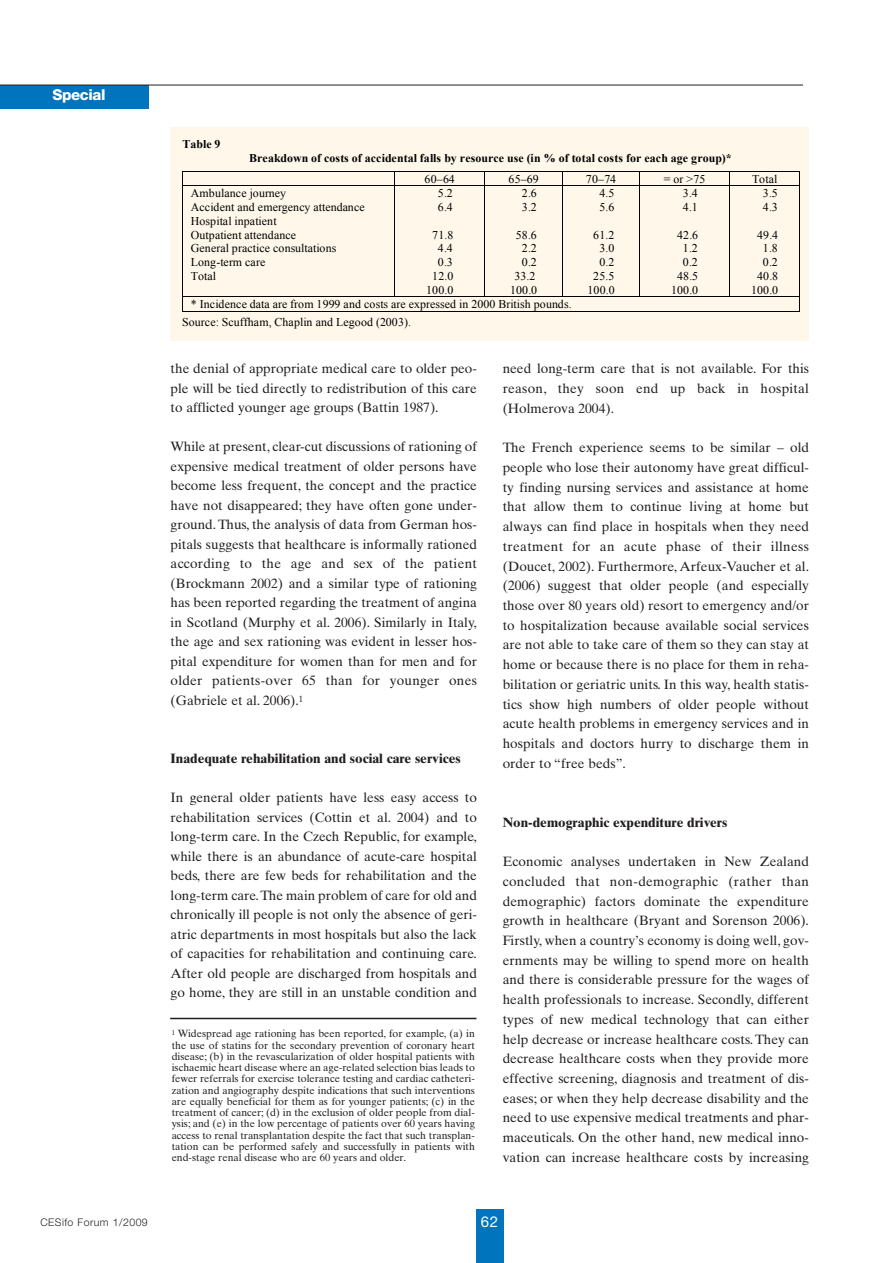
<style>
.page{position:relative;width:893px;height:1263px;background:#fff}
.page>*{position:absolute;margin:0;border:0;box-sizing:border-box;transform-origin:0 0}
.t1{font:800 15px "Helvetica Neue LT Std";letter-spacing:-.025em;color:#fff}
.t2{font:15px "Helvetica Neue LT Std";color:#fff}
.t3{font:13.5px/19.6px "Times Ten";letter-spacing:.005em;color:#231f20;text-align:justify}
.t4{font:700 13.5px "Times Ten";color:#231f20}
.t5{font:11.85px/13.8px "Times New Roman";letter-spacing:.01em;color:#000}
.t6{font:700 11.85px "Times New Roman";letter-spacing:.015em;color:#000}
.t7{font:10.5px/11.2px "Times Ten";color:#231f20;text-align:justify}
.t8{font:300 10.5px "Helvetica Neue LT Std";letter-spacing:.045em;color:#231f20}
</style>
<div class="page">
<div style="left:476px;top:1209px;width:28px;height:54px;background:#0074bc"></div>
<div style="left:0;top:85px;width:149px;height:23px;background:#0074bc"></div>
<hr style="left:0;top:85px;width:803px;height:1px;background:#231f20">
<div style="left:170px;top:128px;width:638px;height:213px;background:#fef7ea"></div>
<hr style="left:182px;top:171px;width:618px;height:1px;background:#000">
<svg style="left:182px;top:172px;width:1px;height:13px"></svg>
<svg style="left:394px;top:172px;width:1px;height:13px"></svg>
<svg style="left:484px;top:172px;width:1px;height:13px"></svg>
<svg style="left:562px;top:172px;width:1px;height:13px"></svg>
<svg style="left:639px;top:172px;width:1px;height:13px"></svg>
<svg style="left:729px;top:172px;width:1px;height:13px"></svg>
<svg style="left:799px;top:172px;width:1px;height:13px"></svg>
<hr style="left:182px;top:185px;width:618px;height:1px;background:#000">
<hr style="left:182px;top:186px;width:1px;height:110px;background:#000">
<hr style="left:394px;top:186px;width:1px;height:110px;background:#000">
<hr style="left:484px;top:186px;width:1px;height:110px;background:#000">
<hr style="left:562px;top:186px;width:1px;height:110px;background:#000">
<hr style="left:639px;top:186px;width:1px;height:110px;background:#000">
<hr style="left:729px;top:186px;width:1px;height:110px;background:#000">
<hr style="left:799px;top:186px;width:1px;height:110px;background:#000">
<hr style="left:182px;top:296px;width:618px;height:1px;background:#000">
<svg style="left:182px;top:297px;width:1px;height:14px"></svg>
<hr style="left:182px;top:311px;width:617px;height:1px;background:#000">
<svg style="left:799px;top:297px;width:1px;height:15px"></svg>
<hr style="left:170px;top:1018px;width:306px;height:1px;background:#231f20">
<p class="t1" style="left:52px;top:89px;width:55px">Special</p>
<p class="t6" style="left:182px;top:138px;width:39px">Table 9</p>
<p class="t6" style="left:249px;top:151px;width:484px">Breakdown of costs of accidental falls by resource use (in % of total costs for each age group)*</p>
<p class="t5" style="left:424px;top:172px;width:32px">60–64</p>
<p class="t5" style="left:508px;top:172px;width:32px">65–69</p>
<p class="t5" style="left:586px;top:172px;width:32px">70–74</p>
<p class="t5" style="left:663px;top:172px;width:43px">= or &gt;75</p>
<p class="t5" style="left:752px;top:172px;width:27px">Total</p>
<p class="t5" style="left:191px;top:186px;width:175px">Ambulance journey<br>Accident and emergency attendance<br>Hospital inpatient<br>Outpatient attendance<br>General practice consultations<br>Long-term care<br>Total</p>
<p class="t5" style="left:438px;top:186px;width:16px">5.2<br>6.4</p>
<p class="t5" style="left:762px;top:186px;width:16px">3.5<br>4.3</p>
<p class="t5" style="left:751px;top:228px;width:29px;text-align:right">49.4<br>1.8<br>0.2<br>40.8<br>100.0</p>
<p class="t5" style="left:683px;top:186px;width:16px">3.4<br>4.1</p>
<p class="t5" style="left:671px;top:228px;width:29px;text-align:right">42.6<br>1.2<br>0.2<br>48.5<br>100.0</p>
<p class="t5" style="left:599px;top:186px;width:16px">4.5<br>5.6</p>
<p class="t5" style="left:587px;top:228px;width:29px;text-align:right">61.2<br>3.0<br>0.2<br>25.5<br>100.0</p>
<p class="t5" style="left:522px;top:186px;width:16px">2.6<br>3.2</p>
<p class="t5" style="left:510px;top:228px;width:29px;text-align:right">58.6<br>2.2<br>0.2<br>33.2<br>100.0</p>
<p class="t5" style="left:426px;top:228px;width:29px;text-align:right">71.8<br>4.4<br>0.3<br>12.0<br>100.0</p>
<p class="t5" style="left:182px;top:296px;width:391px;line-height:17.2px;text-indent:9px">* Incidence data are from 1999 and costs are expressed in 2000 British pounds.<br>Source: Scuffham, Chaplin and Legood (2003).</p>
<p class="t3" style="left:171px;top:360px;width:308px">the denial of appropriate medical care to older peo&shy;ple will be tied directly to redistribution of this care to afflicted younger age groups (Battin 1987).</p>
<p class="t3" style="left:171px;top:438px;width:308px">While at present, clear-cut discussions of rationing of expensive medical treatment of older persons have become less frequent, the concept and the practice have not disappeared; they have often gone under&shy;ground. Thus, the analysis of data from German hos&shy;pitals suggests that healthcare is informally rationed according to the age and sex of the patient (Brockmann 2002) and a similar type of rationing has been reported regarding the treatment of angina in Scotland (Murphy et al. 2006). Similarly in Italy, the age and sex rationing was evident in lesser hos&shy;pital expenditure for women than for men and for older patients-over 65 than for younger ones (Gabriele et al. 2006).<sup>1</sup></p>
<p class="t4" style="left:171px;top:754px;width:291px">Inadequate rehabilitation and social care services</p>
<p class="t3" style="left:171px;top:789px;width:308px">In general older patients have less easy access to rehabilitation services (Cottin et al. 2004) and to long-term care. In the Czech Republic, for example, while there is an abundance of acute-care hospital beds, there are few beds for rehabilitation and the long-term care.The main problem of care for old and chronically ill people is not only the absence of geri&shy;atric departments in most hospitals but also the lack of capacities for rehabilitation and continuing care.<br>After old people are discharged from hospitals and go home, they are still in an unstable condition and</p>
<p class="t7" style="left:172px;top:1029px;width:305px"><sup>1</sup> Widespread age rationing has been reported, for example, (a) in the use of statins for the secondary prevention of coronary heart disease; (b) in the revascularization of older hospital patients with ischaemic heart disease where an age-related selection bias leads to fewer referrals for exercise tolerance testing and cardiac catheteri&shy;zation and angiography despite indications that such interventions are equally beneficial for them as for younger patients; (c) in the treatment of cancer; (d) in the exclusion of older people from dial&shy;ysis; and (e) in the low percentage of patients over 60 years having access to renal transplantation despite the fact that such transplan&shy;tation can be performed safely and successfully in patients with end-stage renal disease who are 60 years and older.</p>
<p class="t3" style="left:502px;top:360px;width:308px">need long-term care that is not available. For this reason, they soon end up back in hospital (Holmerova 2004).</p>
<p class="t3" style="left:502px;top:439px;width:308px">The French experience seems to be similar – old people who lose their autonomy have great difficul&shy;ty finding nursing services and assistance at home that allow them to continue living at home but always can find place in hospitals when they need treatment for an acute phase of their illness (Doucet, 2002). Furthermore, Arfeux-Vaucher et al. (2006) suggest that older people (and especially those over 80 years old) resort to emergency and/or to hospitalization because available social services are not able to take care of them so they can stay at home or because there is no place for them in reha&shy;bilitation or geriatric units. In this way, health statis&shy;tics show high numbers of older people without acute health problems in emergency services and in hospitals and doctors hurry to discharge them in order to “free beds”.</p>
<p class="t4" style="left:502px;top:817px;width:226px">Non-demographic expenditure drivers</p>
<p class="t3" style="left:502px;top:853px;width:308px">Economic analyses undertaken in New Zealand concluded that non-demographic (rather than demographic) factors dominate the expenditure growth in healthcare (Bryant and Sorenson 2006).<br>Firstly, when a country’s economy is doing well, gov&shy;ernments may be willing to spend more on health and there is considerable pressure for the wages of health professionals to increase. Secondly, different types of new medical technology that can either help decrease or increase healthcare costs. They can decrease healthcare costs when they provide more effective screening, diagnosis and treatment of dis&shy;eases; or when they help decrease disability and the need to use expensive medical treatments and phar&shy;maceuticals. On the other hand, new medical inno&shy;vation can increase healthcare costs by increasing</p>
<p class="t8" style="left:40px;top:1218px;width:109px">CESifo Forum 1/2009</p>
<p class="t2" style="left:481px;top:1216px;width:19px">62</p>
</div>
